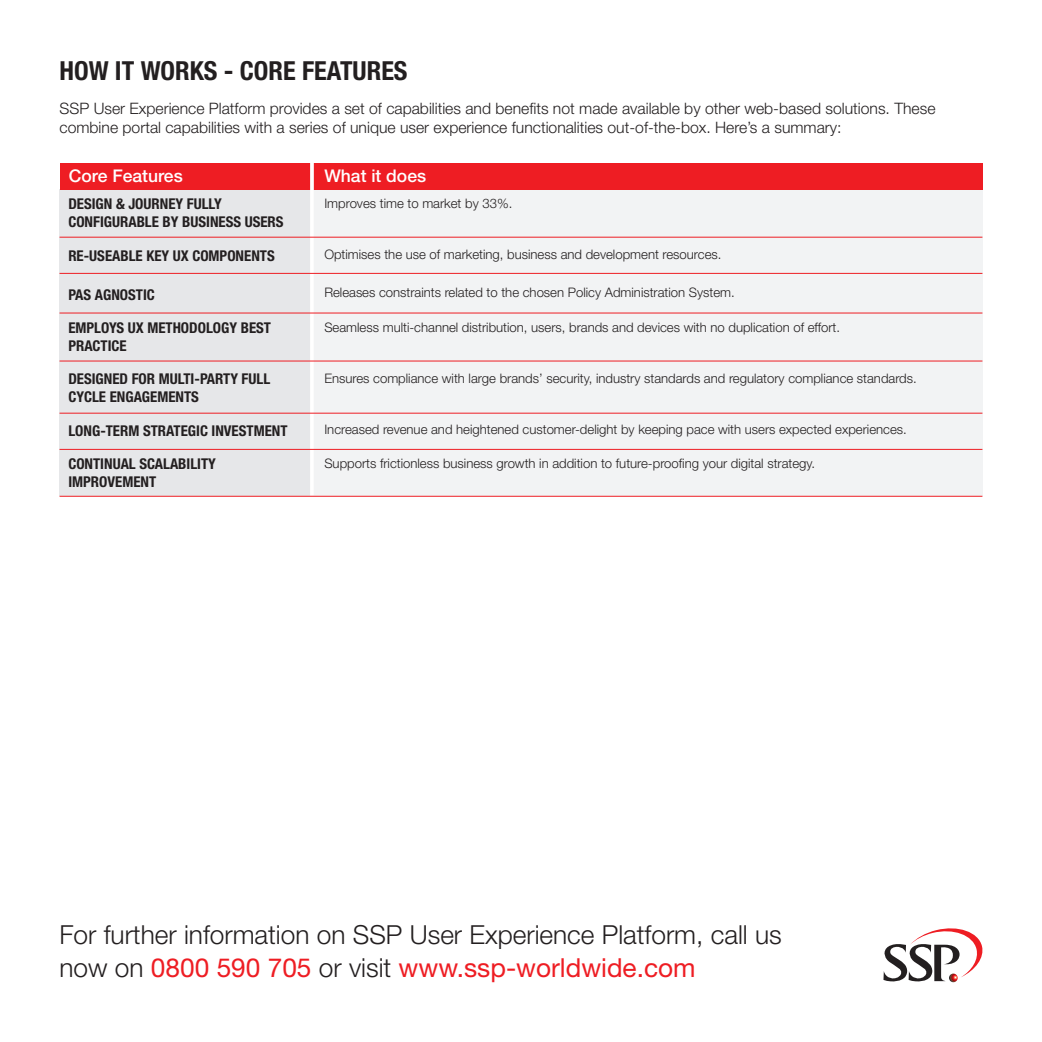
<style>
.page{position:relative;width:1042px;height:1042px;background:#fff}
.page>*{position:absolute;margin:0;border:0;box-sizing:border-box;transform-origin:0 0}
.t1{font:300 26.25px/33.2px "Helvetica Neue";color:#231f20}
.body{font:700 condensed 26.25px "Helvetica Neue";color:#231f20}
.t2{font:500 17.5px "Helvetica Neue";color:#fff}
.t3{font:300 15.75px/19.2px "Helvetica Neue";color:#231f20}
.t4{font:700 condensed 14.88px/17.8px "Helvetica Neue";color:#231f20}
.Bullets{font:300 13.12px "Helvetica Neue";color:#231f20}
.s1{font-weight:400;color:#ee1d23}
</style>
<div class="page">
<svg style="left:883px;top:928px;width:99px;height:54px"></svg>
<div style="left:60px;top:189px;width:254px;height:307px;background:#e6e7e9"></div>
<div style="left:314px;top:189px;width:668px;height:307px;background:#f2f3f4"></div>
<div style="left:60px;top:163px;width:922px;height:26px;background:#ee1d23"></div>
<hr style="left:310px;top:150px;width:4px;height:346px;background:#fff">
<hr style="left:60px;top:449px;width:922px;height:1px;background:#ee1d23">
<hr style="left:60px;top:496px;width:922px;height:1px;background:#ee1d23">
<hr style="left:60px;top:273px;width:922px;height:1px;background:#ee1d23">
<hr style="left:60px;top:237px;width:922px;height:1px;background:#ee1d23">
<hr style="left:60px;top:312px;width:922px;height:1px;background:#ee1d23">
<hr style="left:60px;top:360px;width:922px;height:1px;background:#ee1d23">
<hr style="left:60px;top:413px;width:922px;height:1px;background:#ee1d23">
<p class="body" style="left:60px;top:55px;width:349px">HOW IT WORKS - CORE FEATURES</p>
<p class="t3" style="left:60px;top:98px;width:877px">SSP User Experience Platform provides a set of capabilities and benefits not made available by other web-based solutions. These combine portal capabilities with a series of unique user experience functionalities out-of-the-box. Here’s a summary:</p>
<p class="t2" style="left:69px;top:165px;width:115px">Core Features</p>
<p class="t2" style="left:324px;top:166px;width:103px">What it does</p>
<p class="t4" style="left:68px;top:195px;width:217px">DESIGN &amp; JOURNEY FULLY<br>CONFIGURABLE BY BUSINESS USERS</p>
<p class="t4" style="left:68px;top:247px;width:208px">RE-USEABLE KEY UX COMPONENTS</p>
<p class="Bullets" style="left:324px;top:195px;width:189px">Improves time to market by 33%.</p>
<p class="Bullets" style="left:324px;top:246px;width:398px">Optimises the use of marketing, business and development resources.</p>
<p class="t4" style="left:68px;top:285px;width:88px">PAS AGNOSTIC</p>
<p class="Bullets" style="left:324px;top:285px;width:412px">Releases constraints related to the chosen Policy Administration System.</p>
<p class="t4" style="left:68px;top:319px;width:204px">EMPLOYS UX METHODOLOGY BEST<br>PRACTICE</p>
<p class="t4" style="left:68px;top:369px;width:203px">DESIGNED FOR MULTI-PARTY FULL<br>CYCLE ENGAGEMENTS</p>
<p class="t4" style="left:68px;top:422px;width:221px">LONG-TERM STRATEGIC INVESTMENT</p>
<p class="t4" style="left:68px;top:455px;width:149px">CONTINUAL SCALABILITY<br>IMPROVEMENT</p>
<p class="Bullets" style="left:324px;top:319px;width:517px">Seamless multi-channel distribution, users, brands and devices with no duplication of effort.</p>
<p class="Bullets" style="left:324px;top:370px;width:594px">Ensures compliance with large brands’ security, industry standards and regulatory compliance standards.</p>
<p class="Bullets" style="left:324px;top:421px;width:584px">Increased revenue and heightened customer-delight by keeping pace with users expected experiences.</p>
<p class="Bullets" style="left:324px;top:455px;width:492px">Supports frictionless business growth in addition to future-proofing your digital strategy.</p>
<p class="t1" style="left:60px;top:917px;width:724px">For further information on SSP User Experience Platform, call us now on <span class="s1">0800 590 705</span> or visit <span class="s1">www.ssp-worldwide.com</span></p>
</div>
